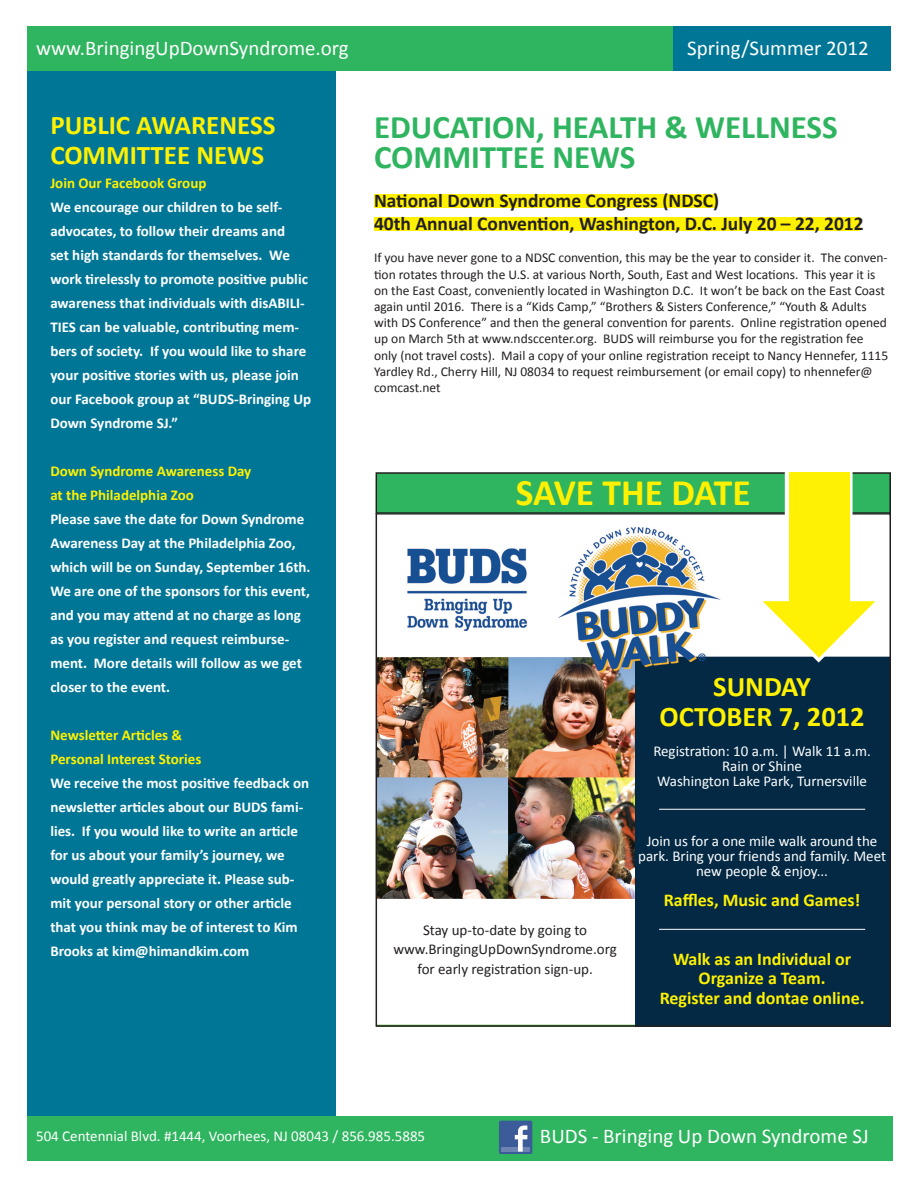
<style>
.page{position:relative;width:918px;height:1188px;background:#fff}
.page>*{position:absolute;margin:0;border:0;box-sizing:border-box;transform-origin:0 0}
.t1{font:700 37.5px "Calibri";letter-spacing:-.01em;color:#fff101}
.t2{font:700 33px/30px "Calibri";color:#2fb45f}
.t3{font:700 28.5px/30px "Calibri";color:#fff101;text-align:center}
.t4{font:700 27px/30px "Calibri";color:#fff101}
.t5{font:21px "Calibri";color:#fff}
.t6{font:700 19.5px/23.4px "Calibri";color:#231f20}
.t7{font:700 18px/19.5px "Calibri";color:#fff101;text-align:center}
.t8{font:700 15px/24px "Calibri";color:#fff}
.t9{font:15px/15px "Calibri";color:#fff;text-align:center}
.t10{font:700 15px/24px "Calibri";color:#fff101}
.t11{font:15px/19.5px "Calibri";color:#231f20;text-align:center}
.t12{font:13.5px/16.2px "Calibri";color:#231f20}
</style>
<div class="page">
<div style="left:27px;top:63px;width:309px;height:1071px;background:#007697"></div>
<div style="left:374px;top:194px;width:342px;height:14px;background:#fff101"></div>
<div style="left:374px;top:217px;width:486px;height:14px;background:#fff101"></div>
<img style="left:379px;top:527px;width:509px;height:497px">
<div style="left:725px;top:527px;width:143px;height:111px;background:#fff;border-radius:50%"></div>
<div style="left:376px;top:473px;width:514px;height:40px;background:#2fb45f"></div>
<div style="left:376px;top:472px;width:515px;height:42px;border:2px solid #231f20"></div>
<hr style="left:659px;top:809px;width:206px;height:1px;background:#fff">
<hr style="left:659px;top:929px;width:206px;height:1px;background:#fff">
<div style="left:785px;top:469px;width:68px;height:144px;background:#fff;border:12px solid #fff"></div>
<div style="left:789px;top:472px;width:60px;height:138px;background:#fff101"></div>
<svg style="left:740px;top:592px;width:151px;height:79px"></svg>
<div style="left:27px;top:1116px;width:865px;height:44px;background:#2fb45f"></div>
<div style="left:499px;top:1121px;width:33px;height:33px;background:#3b5b99;border-radius:2px"></div>
<div style="left:501px;top:1147px;width:29px;height:5px;background:#6d84b3"></div>
<svg style="left:515px;top:1125px;width:12px;height:27px"></svg>
<div style="left:27px;top:26px;width:864px;height:45px;background:#2fb45f"></div>
<div style="left:673px;top:26px;width:218px;height:45px;background:#007697"></div>
<h3 class="t5" style="left:36px;top:35px;width:314px">www.BringingUpDownSyndrome.org</h3>
<h3 class="t5" style="left:687px;top:35px;width:183px">Spring/Summer 2012</h3>
<h3 class="t4" style="left:50px;top:108px;width:227px">PUBLIC AWARENESS<br>COMMITTEE NEWS</h3>
<p class="t10" style="left:50px;top:170px;width:158px">Join Our Facebook Group</p>
<p class="t8" style="left:50px;top:194px;width:262px">We encourage our children to be self&shy;advocates, to follow their dreams and<br>set high standards for themselves. We work tirelessly to promote positive public awareness that individuals with disABILI-TIES can be valuable, contributing mem&shy;bers of society. If you would like to share your positive stories with us, please join our Facebook group at “BUDS-Bringing Up Down Syndrome SJ.”</p>
<p class="t10" style="left:50px;top:458px;width:203px">Down Syndrome Awareness Day at the Philadelphia Zoo</p>
<p class="t8" style="left:50px;top:506px;width:262px">Please save the date for Down Syndrome Awareness Day at the Philadelphia Zoo, which will be on Sunday, September 16th.<br>We are one of the sponsors for this event, and you may attend at no charge as long as you register and request reimburse&shy;ment. More details will follow as we get closer to the event.</p>
<p class="t10" style="left:50px;top:722px;width:153px">Newsletter Articles &amp;<br>Personal Interest Stories</p>
<p class="t8" style="left:50px;top:770px;width:260px">We receive the most positive feedback on newsletter articles about our BUDS fami&shy;lies. If you would like to write an article for us about your family’s journey, we would greatly appreciate it. Please sub&shy;mit your personal story or other article that you think may be of interest to Kim Brooks at kim@himandkim.com</p>
<h2 class="t2" style="left:374px;top:111px;width:465px">EDUCATION, HEALTH &amp; WELLNESS<br>COMMITTEE NEWS</h2>
<h3 class="t6" style="left:374px;top:187px;width:491px">National Down Syndrome Congress (NDSC)<br>40th Annual Convention, Washington, D.C. July 20 – 22, 2012</h3>
<p class="t12" style="left:374px;top:249px;width:516px">If you have never gone to a NDSC convention, this may be the year to consider it. The conven&shy;tion rotates through the U.S. at various North, South, East and West locations. This year it is on the East Coast, conveniently located in Washington D.C. It won’t be back on the East Coast again until 2016. There is a “Kids Camp,” “Brothers &amp; Sisters Conference,” “Youth &amp; Adults with DS Conference” and then the general convention for parents. Online registration opened up on March 5th at www.ndsccenter.org. BUDS will reimburse you for the registration fee only (not travel costs). Mail a copy of your online registration receipt to Nancy Hennefer, 1115<br>Yardley Rd., Cherry Hill, NJ 08034 to request reimbursement (or email copy) to nhennefer@ comcast.net</p>
<h1 class="t1" style="left:516px;top:470px;width:236px">SAVE THE DATE</h1>
<h3 class="t3" style="left:660px;top:670px;width:207px">SUNDAY<br>OCTOBER 7, 2012</h3>
<p class="t9" style="left:653px;top:743px;width:219px">Registration: 10 a.m. | Walk 11 a.m.<br>Rain or Shine<br>Washington Lake Park, Turnersville</p>
<p class="t11" style="left:393px;top:919px;width:225px">Stay up-to-date by going to www.BringingUpDownSyndrome.org for early registration sign-up.</p>
<p class="t9" style="left:638px;top:833px;width:249px">Join us for a one mile walk around the park. Bring your friends and family. Meet new people &amp; enjoy...</p>
<p class="t7" style="left:664px;top:889px;width:198px">Raffles, Music and Games!</p>
<p class="t7" style="left:660px;top:948px;width:206px">Walk as an Individual or<br>Organize a Team.<br>Register and dontae online.</p>
<p class="t9" style="left:36px;top:1128px;width:391px">504 Centennial Blvd. #1444, Voorhees, NJ 08043 / 856.985.5885</p>
<h3 class="t5" style="left:540px;top:1123px;width:330px">BUDS - Bringing Up Down Syndrome SJ</h3>
</div>
